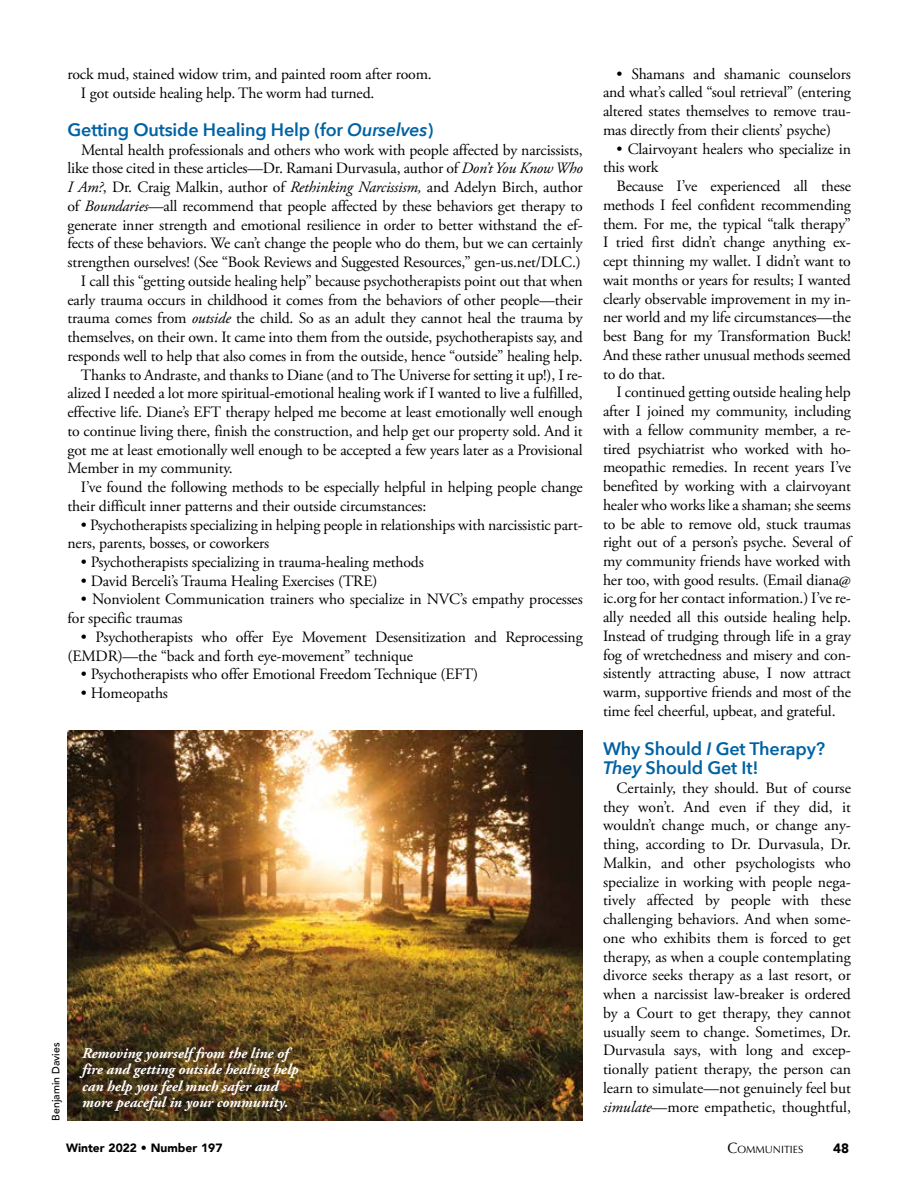
<style>
.page{position:relative;width:918px;height:1188px;background:#fff}
.page>*{position:absolute;margin:0;border:0;box-sizing:border-box;transform-origin:0 0}
.t1{font:600 18px/19.5px "Avenir Next";letter-spacing:-.01em;color:#0062a3}
.t2{font:15.75px/18.8px "Adobe Garamond Pro";letter-spacing:-.01em;color:#000}
.t3{font:italic 700 15px/16.5px "Adobe Garamond Pro";color:#fff}
.t4{font:900 13.5px "Avenir";color:#000}
.t5{font:900 12px "Avenir";color:#000}
.t6{font:500 10.5px "Avenir";color:#000}
.t7{font:10.5px "Optima";color:#000}
.s1{font-style:italic}
.s2{font-size:15px}
</style>
<div class="page">
<img style="left:68px;top:730px;width:515px;height:390px">
<p class="t2" style="left:81px;top:65px;width:352px;text-indent:-13px">rock mud, stained widow trim, and painted room after room.<br>I got outside healing help. The worm had turned.</p>
<p class="t1" style="left:68px;top:119px;width:367px">Getting Outside Healing Help (for <span class="s1">Ourselves</span>)</p>
<p class="t2" style="left:81px;top:141px;width:503px">Mental health professionals and others who work with people affected by narcissists,</p>
<p class="t2" style="left:68px;top:160px;width:517px">like those cited in these articles—Dr. Ramani Durvasula, author of <span class="s1">Don’t You Know Who</span></p>
<p class="t2" style="left:68px;top:178px;width:517px"><span class="s1">I Am?</span>, Dr. Craig Malkin, author of <span class="s1">Rethinking Narcissism,</span> and Adelyn Birch, author</p>
<p class="t2" style="left:68px;top:197px;width:517px">of <span class="s1">Boundaries</span>—all recommend that people affected by these behaviors get therapy to</p>
<p class="t2" style="left:68px;top:216px;width:517px">generate inner strength and emotional resilience in order to better withstand the ef-</p>
<p class="t2" style="left:68px;top:235px;width:517px">fects of these behaviors. We can’t change the people who do them, but we can certainly</p>
<p class="t2" style="left:68px;top:253px;width:515px">strengthen ourselves! (See “Book Reviews and Suggested Resources,” gen-us.net/DLC.)</p>
<p class="t2" style="left:81px;top:272px;width:503px">I call this “getting outside healing help” because psychotherapists point out that when</p>
<p class="t2" style="left:68px;top:291px;width:517px">early trauma occurs in childhood it comes from the behaviors of other people—their</p>
<p class="t2" style="left:68px;top:310px;width:517px">trauma comes from <span class="s1">outside</span> the child. So as an adult they cannot heal the trauma by</p>
<p class="t2" style="left:68px;top:328px;width:517px">themselves, on their own. It came into them from the outside, psychotherapists say, and</p>
<p class="t2" style="left:68px;top:347px;width:517px">responds well to help that also comes in from the outside, hence “outside” healing help.</p>
<p class="t2" style="left:81px;top:366px;width:503px">Thanks to Andraste, and thanks to Diane (and to The Universe for setting it up!), I re-</p>
<p class="t2" style="left:68px;top:385px;width:517px">alized I needed a lot more spiritual-emotional healing work if I wanted to live a fulfilled,</p>
<p class="t2" style="left:68px;top:403px;width:517px">effective life. Diane’s EFT therapy helped me become at least emotionally well enough</p>
<p class="t2" style="left:68px;top:422px;width:517px">to continue living there, finish the construction, and help get our property sold. And it</p>
<p class="t2" style="left:68px;top:441px;width:517px">got me at least emotionally well enough to be accepted a few years later as a Provisional</p>
<p class="t2" style="left:68px;top:459px;width:167px">Member in my community.</p>
<p class="t2" style="left:81px;top:478px;width:503px">I’ve found the following methods to be especially helpful in helping people change</p>
<p class="t2" style="left:68px;top:497px;width:360px">their difficult inner patterns and their outside circumstances:</p>
<p class="t2" style="left:68px;top:516px;width:517px;text-indent:13px">• Psychotherapists specializing in helping people in relationships with narcissistic part&shy;ners, parents, bosses, or coworkers</p>
<p class="t2" style="left:81px;top:553px;width:344px">• Psychotherapists specializing in trauma-healing methods</p>
<p class="t2" style="left:81px;top:572px;width:298px">• David Berceli’s Trauma Healing Exercises (TRE)</p>
<p class="t2" style="left:68px;top:591px;width:517px;text-indent:13px">• Nonviolent Communication trainers who specialize in NVC’s empathy processes for specific traumas</p>
<p class="t2" style="left:68px;top:628px;width:517px;text-indent:13px">• Psychotherapists who offer Eye Movement Desensitization and Reprocessing (EMDR)—the “back and forth eye-movement” technique</p>
<p class="t2" style="left:81px;top:666px;width:399px">• Psychotherapists who offer Emotional Freedom Technique (EFT)</p>
<p class="t2" style="left:81px;top:684px;width:89px">• Homeopaths</p>
<p class="t6" style="left:47px;top:1120px;width:79px;rotate:-90deg">Benjamin Davies</p>
<p class="t3" style="left:82px;top:1045px;width:218px">Removing yourself from the line of fire and getting outside healing help can help you feel much safer and more peaceful in your community.</p>
<p class="t2" style="left:603px;top:65px;width:249px;text-align:justify;text-indent:13px">• Shamans and shamanic counselors and what’s called “soul retrieval” (entering altered states themselves to remove trau&shy;mas directly from their clients’ psyche)</p>
<p class="t2" style="left:603px;top:140px;width:249px;text-indent:13px">• Clairvoyant healers who specialize in this work</p>
<p class="t2" style="left:603px;top:177px;width:249px;text-align:justify;text-indent:13px">Because I’ve experienced all these methods I feel confident recommending them. For me, the typical “talk therapy” I tried first didn’t change anything ex&shy;cept thinning my wallet. I didn’t want to wait months or years for results; I wanted clearly observable improvement in my in&shy;ner world and my life circumstances—the best Bang for my Transformation Buck!<br>And these rather unusual methods seemed to do that.</p>
<p class="t2" style="left:603px;top:384px;width:249px;text-align:justify;text-indent:13px">I continued getting outside healing help after I joined my community, including with a fellow community member, a re&shy;tired psychiatrist who worked with ho&shy;meopathic remedies. In recent years I’ve benefited by working with a clairvoyant healer who works like a shaman; she seems to be able to remove old, stuck traumas right out of a person’s psyche. Several of my community friends have worked with her too, with good results. (Email diana@ ic.org for her contact information.) I’ve re&shy;ally needed all this outside healing help.<br>Instead of trudging through life in a gray fog of wretchedness and misery and con&shy;sistently attracting abuse, I now attract warm, supportive friends and most of the time feel cheerful, upbeat, and grateful.</p>
<p class="t1" style="left:603px;top:738px;width:224px">Why Should <span class="s1">I</span> Get Therapy?<br><span class="s1">They</span> Should Get It!</p>
<p class="t2" style="left:603px;top:779px;width:249px;text-align:justify;text-indent:13px">Certainly, they should. But of course they won’t. And even if they did, it wouldn’t change much, or change any&shy;thing, according to Dr. Durvasula, Dr.<br>Malkin, and other psychologists who specialize in working with people nega&shy;tively affected by people with these challenging behaviors. And when some&shy;one who exhibits them is forced to get therapy, as when a couple contemplating divorce seeks therapy as a last resort, or when a narcissist law-breaker is ordered by a Court to get therapy, they cannot usually seem to change. Sometimes, Dr.<br>Durvasula says, with long and excep&shy;tionally patient therapy, the person can learn to simulate—not genuinely feel but <span class="s1">simulate</span>—more empathetic, thoughtful,</p>
<p class="t5" style="left:66px;top:1138px;width:158px">Winter 2022 • Number 197</p>
<p class="t7" style="left:727px;top:1144px;width:77px"><span class="s2">C</span>OMMUNITIES</p>
<p class="t4" style="left:833px;top:1137px;width:17px">48</p>
</div>
